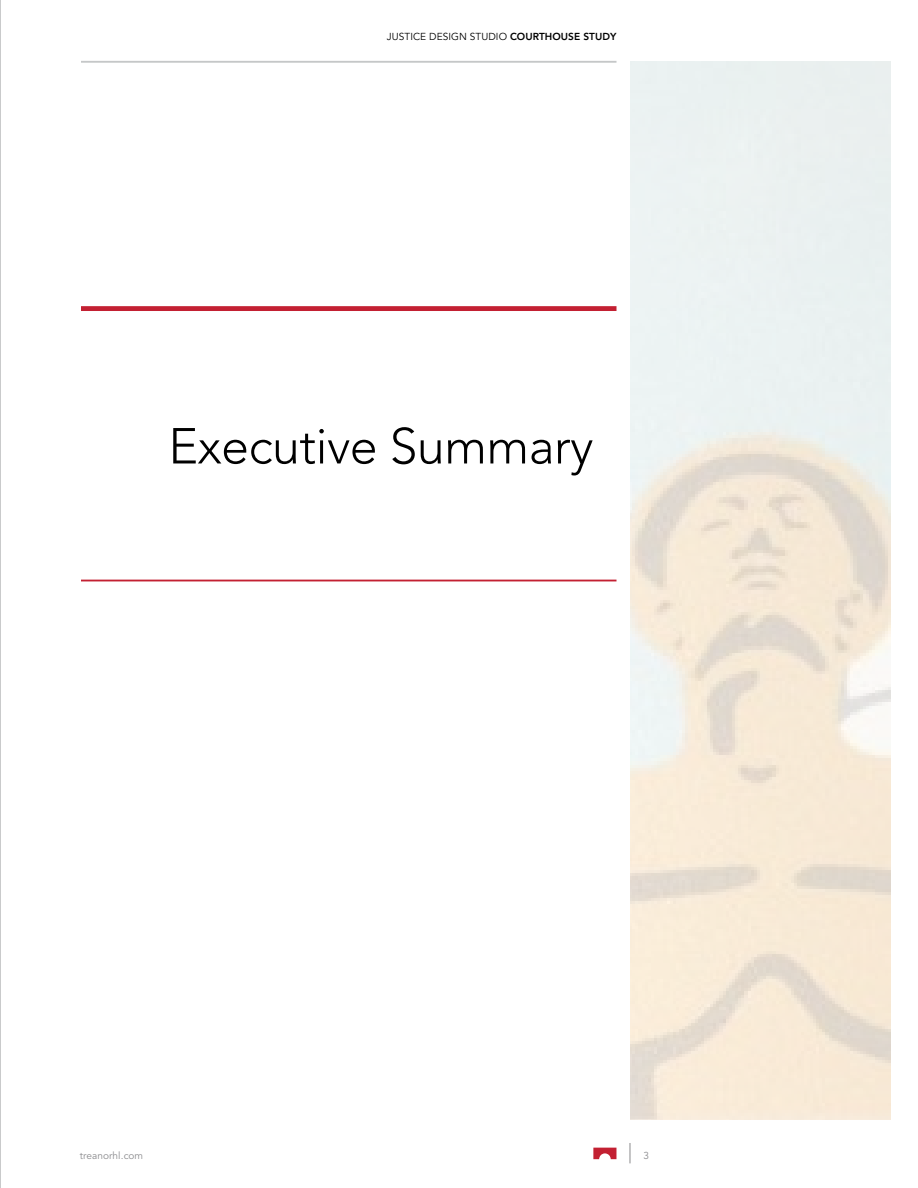
<style>
.page{position:relative;width:918px;height:1188px;background:#fff}
.page>*{position:absolute;margin:0;border:0;box-sizing:border-box;transform-origin:0 0}
.t1{font:300 50.1px "Avenir LT Std";letter-spacing:-.01em;color:#000}
.t2{font:10.05px "Avenir LT Std";letter-spacing:.005em;color:#000}
.t3{font:10.05px "Avenir LT Std";letter-spacing:.005em;color:#8a8a8d}
.s1{font-weight:800}
</style>
<div class="page">
<hr style="left:81px;top:61px;width:535px;height:2px;background:#c5c7c8">
<svg style="left:630px;top:1143px;width:1px;height:20px"></svg>
<svg style="left:593px;top:1148px;width:23px;height:11px"></svg>
<hr style="left:0;top:0;width:1px;height:1188px;background:#c5c7c8">
<div style="left:81px;top:306px;width:535px;height:5px;background:#c32032"></div>
<hr style="left:81px;top:580px;width:535px;height:1px;background:#c32032">
<p class="t2" style="left:387px;top:31px;width:231px">JUSTICE DESIGN STUDIO <span class="s1">COURTHOUSE STUDY</span></p>
<h1 class="t1" style="left:168px;top:417px;width:426px">Executive Summary</h1>
<p class="t3" style="left:80px;top:1150px;width:65px">treanorhl.com</p>
<p class="t3" style="left:643px;top:1150px;width:7px">3</p>
</div>
